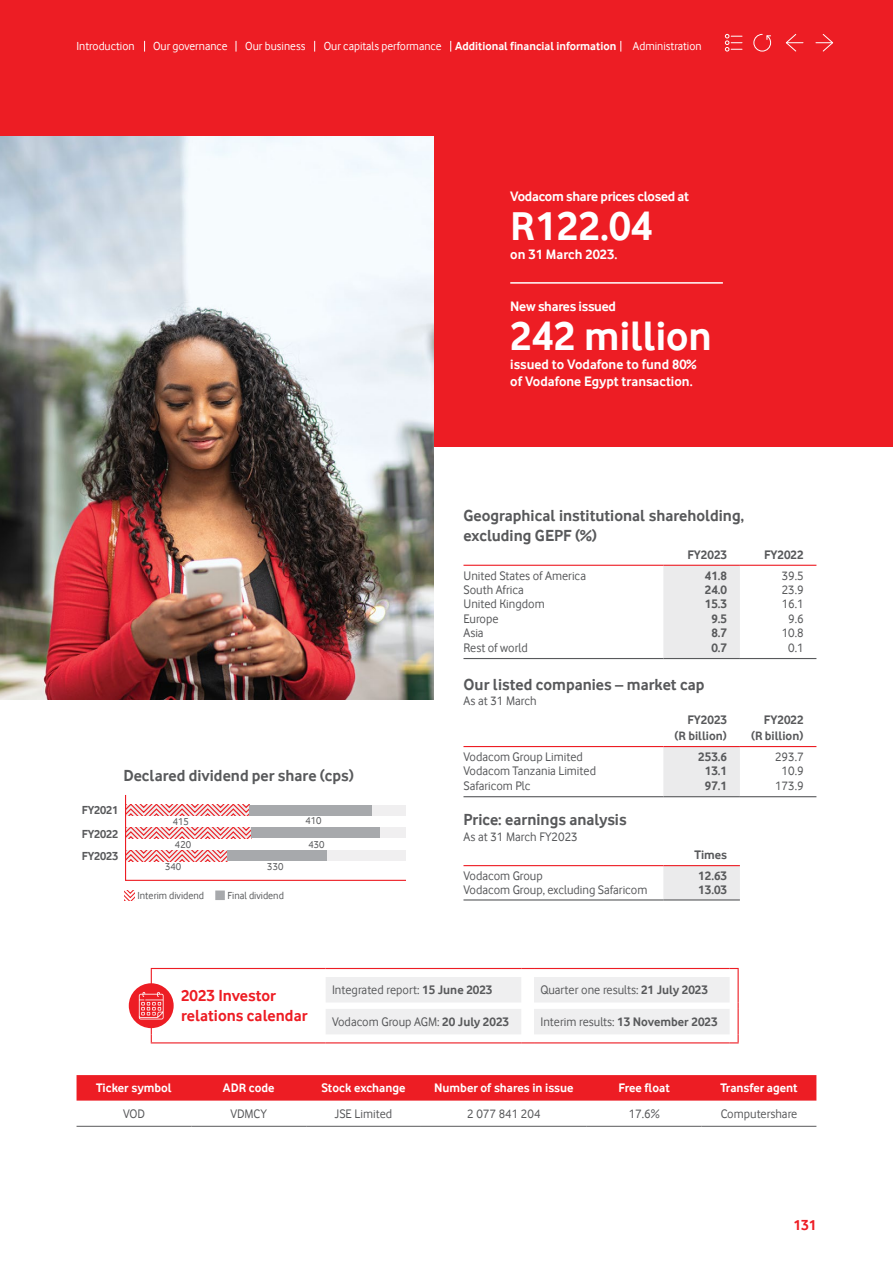
<style>
.page{position:relative;width:893px;height:1263px;background:#fff}
.page>*{position:absolute;margin:0;border:0;box-sizing:border-box;transform-origin:0 0}
.t1{font:700 42.3px "Vodafone Rg";color:#fff}
.t2{font:700 16.5px/19.5px "Vodafone Rg";color:#58595b}
.t3{font:700 16.5px "Vodafone Rg";color:#595a5c}
.t4{font:700 16.5px/19.5px "Vodafone Rg";color:#ed1d24}
.t5{font:700 15px "Vodafone Rg";color:#ed1d24}
.t6{font:700 14.1px/17px "Vodafone Rg";color:#fff}
.t7{font:700 14.1px "Vodafone Rg";letter-spacing:-.02em;color:#fff}
.t8{font:12.75px "Vodafone Rg";color:#58595b}
.t9{font:700 12.75px/15.8px "Vodafone Rg";color:#58595b;text-align:right}
.t10{font:700 12.75px "Vodafone Rg";color:#fff}
.t11{font:700 12px "Vodafone Rg";color:#fff}
.t12{font:12px "Vodafone Rg";color:#fff}
.t13{font:700 12px/23.9px "Vodafone Rg";letter-spacing:-.01em;color:#58595b}
.t14{font:10.5px "Vodafone Rg";color:#58595b}
.s1{font-weight:400}
.s2{color:#a7a9ac}
.s3{font-weight:700}
</style>
<div class="page">
<div style="left:0;top:0;width:893px;height:446px;background:#ed1d24"></div>
<div style="left:215px;top:890px;width:10px;height:10px;border:2px solid #a7a9ac"></div>
<svg style="left:125px;top:891px;width:9px;height:9px"></svg>
<svg style="left:125px;top:795px;width:281px;height:86px"></svg>
<div style="left:663px;top:566px;width:77px;height:92px;background:#ebebec"></div>
<hr style="left:463px;top:565px;width:200px;height:1px;background:#ed1d24">
<hr style="left:663px;top:565px;width:77px;height:1px;background:#ed1d24">
<hr style="left:740px;top:565px;width:76px;height:1px;background:#ed1d24">
<hr style="left:463px;top:658px;width:200px;height:1px;background:#58595b">
<hr style="left:663px;top:658px;width:77px;height:1px;background:#58595b">
<hr style="left:740px;top:658px;width:76px;height:1px;background:#58595b">
<div style="left:663px;top:747px;width:77px;height:49px;background:#ebebec"></div>
<hr style="left:463px;top:746px;width:200px;height:1px;background:#ed1d24">
<hr style="left:663px;top:746px;width:77px;height:1px;background:#ed1d24">
<hr style="left:740px;top:746px;width:76px;height:1px;background:#ed1d24">
<hr style="left:463px;top:796px;width:200px;height:1px;background:#58595b">
<hr style="left:663px;top:796px;width:77px;height:1px;background:#58595b">
<hr style="left:740px;top:796px;width:76px;height:1px;background:#58595b">
<div style="left:663px;top:866px;width:77px;height:33px;background:#ebebec"></div>
<hr style="left:463px;top:865px;width:200px;height:1px;background:#ed1d24">
<hr style="left:663px;top:865px;width:77px;height:1px;background:#ed1d24">
<hr style="left:463px;top:899px;width:200px;height:1px;background:#58595b">
<hr style="left:663px;top:899px;width:77px;height:1px;background:#58595b">
<hr style="left:151px;top:968px;width:175px;height:1px;background:#ed1d24">
<hr style="left:151px;top:1042px;width:175px;height:1px;background:#ed1d24">
<svg style="left:326px;top:968px;width:413px;height:75px"></svg>
<div style="left:129px;top:983px;width:45px;height:45px;background:#ed1d24;border-radius:50%"></div>
<svg style="left:139px;top:969px;width:25px;height:73px"></svg>
<div style="left:77px;top:1075px;width:739px;height:25px;background:#ed1d24"></div>
<hr style="left:77px;top:1126px;width:114px;height:1px;background:#58595b">
<hr style="left:191px;top:1126px;width:115px;height:1px;background:#58595b">
<hr style="left:306px;top:1126px;width:115px;height:1px;background:#58595b">
<hr style="left:421px;top:1126px;width:166px;height:1px;background:#58595b">
<hr style="left:587px;top:1126px;width:115px;height:1px;background:#58595b">
<hr style="left:702px;top:1126px;width:114px;height:1px;background:#58595b">
<hr style="left:510px;top:282px;width:213px;height:2px;background:#fff">
<img style="left:0;top:136px;width:434px;height:563px">
<svg style="left:785px;top:34px;width:18px;height:18px"></svg>
<svg style="left:725px;top:34px;width:17px;height:17px"></svg>
<svg style="left:816px;top:34px;width:18px;height:18px"></svg>
<svg style="left:753px;top:34px;width:18px;height:18px"></svg>
<p class="t12" style="left:77px;top:40px;width:60px">Introduction</p>
<p class="t12" style="left:153px;top:40px;width:76px">Our governance</p>
<p class="t12" style="left:245px;top:40px;width:62px">Our business</p>
<p class="t11" style="left:324px;top:39px;width:294px"><span class="s1">Our capitals performance</span> Additional financial information</p>
<p class="t12" style="left:633px;top:40px;width:70px">Administration</p>
<p class="t7" style="left:510px;top:188px;width:180px">Vodacom share prices closed at</p>
<h1 class="t1" style="left:510px;top:201px;width:144px">R122.04</h1>
<p class="t6" style="left:510px;top:246px;width:109px">on 31 March 2023.</p>
<p class="t3" style="left:123px;top:766px;width:232px">Declared dividend per share (cps)</p>
<p class="t13" style="left:82px;top:798px;width:38px">FY2021<br>FY2022</p>
<p class="t13" style="left:82px;top:843px;width:38px">FY2023</p>
<p class="t14" style="left:173px;top:816px;width:18px">415</p>
<p class="t14" style="left:305px;top:815px;width:18px">410</p>
<p class="t14" style="left:165px;top:861px;width:18px">340</p>
<p class="t14" style="left:138px;top:889px;width:148px">Interim dividend <span class="s2">■</span> Final dividend</p>
<p class="t14" style="left:175px;top:838px;width:18px">420</p>
<p class="t14" style="left:308px;top:838px;width:18px">430</p>
<p class="t14" style="left:267px;top:861px;width:18px">330</p>
<p class="t7" style="left:510px;top:298px;width:107px">New shares issued</p>
<h1 class="t1" style="left:510px;top:311px;width:203px">242 million</h1>
<p class="t6" style="left:510px;top:356px;width:188px">issued to Vodafone to fund 80% of Vodafone Egypt transaction.</p>
<p class="t2" style="left:463px;top:506px;width:282px">Geographical institutional shareholding, excluding GEPF (%)</p>
<p class="t9" style="left:687px;top:547px;width:41px">FY2023</p>
<p class="t9" style="left:764px;top:547px;width:41px">FY2022</p>
<p class="t8" style="left:463px;top:568px;width:124px">United States of America</p>
<p class="t9" style="left:705px;top:567px;width:24px">41.8</p>
<p class="t8" style="left:782px;top:568px;width:24px">39.5</p>
<p class="t8" style="left:463px;top:583px;width:62px">South Africa</p>
<p class="t9" style="left:705px;top:582px;width:24px">24.0</p>
<p class="t8" style="left:782px;top:583px;width:24px">23.9</p>
<p class="t8" style="left:463px;top:597px;width:83px">United Kingdom</p>
<p class="t9" style="left:705px;top:596px;width:24px">15.3</p>
<p class="t8" style="left:782px;top:597px;width:24px">16.1</p>
<p class="t8" style="left:463px;top:611px;width:37px">Europe</p>
<p class="t9" style="left:711px;top:611px;width:17px">9.5</p>
<p class="t8" style="left:788px;top:611px;width:17px">9.6</p>
<p class="t8" style="left:463px;top:626px;width:22px">Asia</p>
<p class="t9" style="left:711px;top:625px;width:17px">8.7</p>
<p class="t8" style="left:782px;top:626px;width:24px">10.8</p>
<p class="t8" style="left:463px;top:640px;width:66px">Rest of world</p>
<p class="t9" style="left:711px;top:639px;width:17px">0.7</p>
<p class="t8" style="left:788px;top:640px;width:17px">0.1</p>
<p class="t2" style="left:463px;top:674px;width:243px">Our listed companies – market cap</p>
<p class="t8" style="left:463px;top:694px;width:75px">As at 31 March</p>
<p class="t9" style="left:674px;top:712px;width:54px">FY2023 (R billion)</p>
<p class="t9" style="left:751px;top:712px;width:54px">FY2022 (R billion)</p>
<p class="t8" style="left:463px;top:749px;width:121px">Vodacom Group Limited</p>
<p class="t9" style="left:698px;top:749px;width:30px">253.6</p>
<p class="t8" style="left:775px;top:749px;width:30px">293.7</p>
<p class="t8" style="left:463px;top:764px;width:134px">Vodacom Tanzania Limited</p>
<p class="t9" style="left:705px;top:763px;width:24px">13.1</p>
<p class="t8" style="left:782px;top:764px;width:24px">10.9</p>
<p class="t8" style="left:463px;top:778px;width:69px">Safaricom Plc</p>
<p class="t9" style="left:705px;top:778px;width:24px">97.1</p>
<p class="t8" style="left:775px;top:778px;width:30px">173.9</p>
<p class="t2" style="left:463px;top:810px;width:165px">Price: earnings analysis</p>
<p class="t8" style="left:463px;top:830px;width:116px">As at 31 March FY2023</p>
<p class="t9" style="left:694px;top:847px;width:34px">Times</p>
<p class="t8" style="left:463px;top:868px;width:81px">Vodacom Group</p>
<p class="t9" style="left:698px;top:867px;width:30px">12.63</p>
<p class="t8" style="left:463px;top:882px;width:185px">Vodacom Group, excluding Safaricom</p>
<p class="t9" style="left:698px;top:881px;width:30px">13.03</p>
<p class="t4" style="left:181px;top:986px;width:128px">2023 Investor relations calendar</p>
<p class="t8" style="left:332px;top:983px;width:162px">Integrated report: <span class="s3">15 June 2023</span></p>
<p class="t8" style="left:540px;top:983px;width:169px">Quarter one results: <span class="s3">21 July 2023</span></p>
<p class="t8" style="left:332px;top:1014px;width:179px">Vodacom Group AGM: <span class="s3">20 July 2023</span></p>
<p class="t8" style="left:540px;top:1014px;width:179px">Interim results: <span class="s3">13 November 2023</span></p>
<p class="t10" style="left:96px;top:1080px;width:77px">Ticker symbol</p>
<p class="t10" style="left:223px;top:1080px;width:53px">ADR code</p>
<p class="t10" style="left:322px;top:1080px;width:86px">Stock exchange</p>
<p class="t10" style="left:434px;top:1080px;width:141px">Number of shares in issue</p>
<p class="t10" style="left:619px;top:1080px;width:53px">Free float</p>
<p class="t10" style="left:720px;top:1080px;width:79px">Transfer agent</p>
<p class="t8" style="left:123px;top:1106px;width:23px">VOD</p>
<p class="t8" style="left:230px;top:1106px;width:38px">VDMCY</p>
<p class="t8" style="left:335px;top:1106px;width:59px">JSE Limited</p>
<p class="t8" style="left:467px;top:1106px;width:75px">2 077 841 204</p>
<p class="t8" style="left:629px;top:1106px;width:32px">17.6%</p>
<p class="t8" style="left:721px;top:1106px;width:78px">Computershare</p>
<p class="t5" style="left:793px;top:1217px;width:25px">131</p>
</div>
